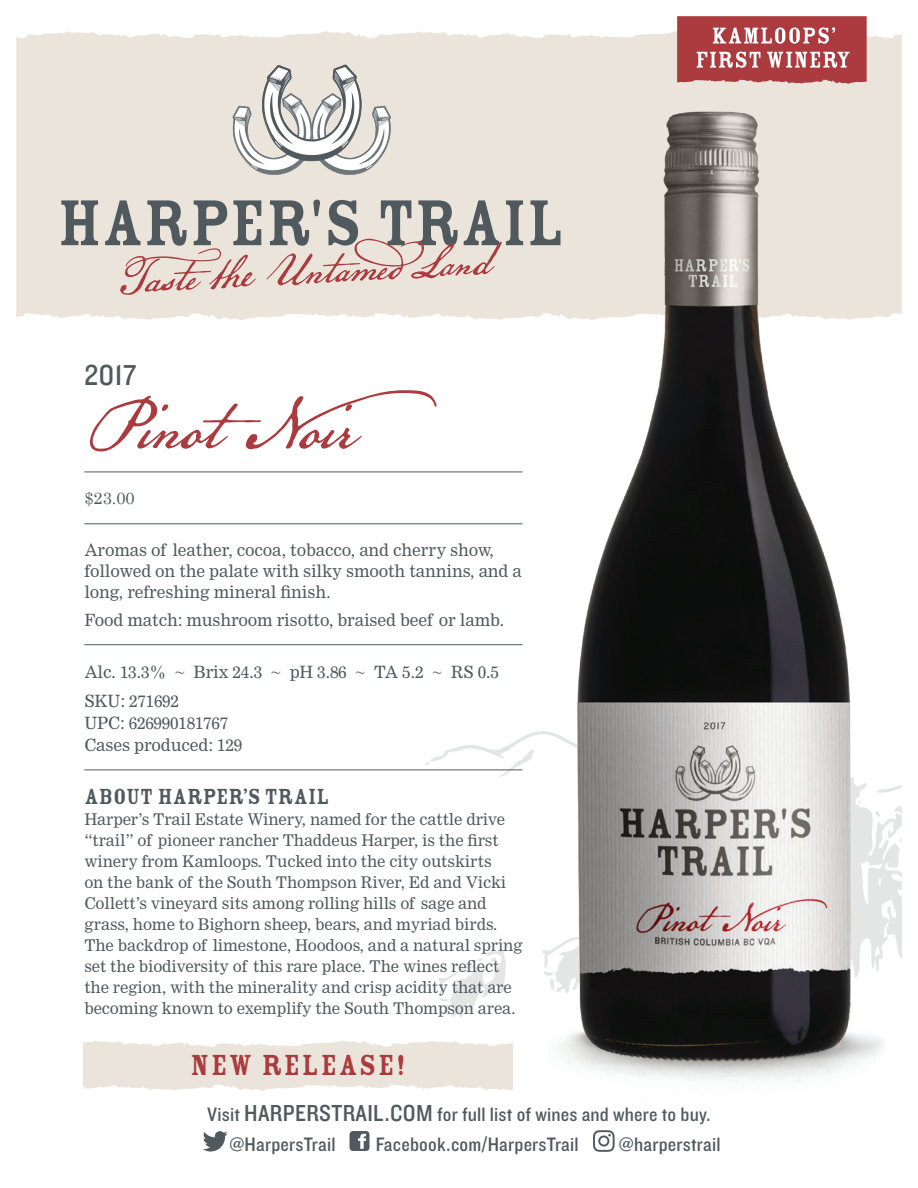
<style>
.page{position:relative;width:918px;height:1188px;background:#fff}
.page>*{position:absolute;margin:0;border:0;box-sizing:border-box;transform-origin:0 0}
.t1{font:82.5px "American Scribe";color:#ab3b3e}
.t2{font:31.95px "Rosewood Std Fill";letter-spacing:.05em;color:#ab3b3e}
.t3{font:30px "Knockout 30 Junior Welterwt";color:#50595d}
.t4{font:24px "Rosewood Std Fill";color:#50595d}
.t5{font:20.25px/30.3px "Knockout 30 Junior Welterwt";letter-spacing:.01em;color:#50595d}
.t6{font:16.5px/21px "Clarion";color:#50595d}
.t7{font:16.5px "Century";color:#50595d}
.t8{font:15.75px/21px "Clarion";color:#50595d}
.s1{font-size:24px}
</style>
<div class="page">
<div style="left:16px;top:31px;width:886px;height:289px;background:#ebe4db"></div>
<svg style="left:677px;top:16px;width:190px;height:69px;background:#ba5f61"></svg>
<svg style="left:350px;top:1131px;width:19px;height:20px"></svg>
<svg style="left:203px;top:1131px;width:25px;height:20px"></svg>
<svg style="left:61px;top:200px;width:37px;height:45px;background:#919392"></svg>
<svg style="left:531px;top:200px;width:18px;height:45px"></svg>
<svg style="left:233px;top:65px;width:158px;height:115px"></svg>
<svg style="left:105px;top:200px;width:418px;height:95px;background:#c7bcb6"></svg>
<svg style="left:425px;top:731px;width:124px;height:46px"></svg>
<svg style="left:542px;top:950px;width:7px;height:26px"></svg>
<svg style="left:438px;top:950px;width:68px;height:68px"></svg>
<svg style="left:885px;top:785px;width:17px;height:174px"></svg>
<svg style="left:593px;top:1130px;width:22px;height:22px"></svg>
<hr style="left:84px;top:472px;width:438px;height:1px;background:#50595d">
<hr style="left:84px;top:524px;width:438px;height:1px;background:#50595d">
<hr style="left:84px;top:644px;width:438px;height:1px;background:#50595d">
<hr style="left:84px;top:770px;width:438px;height:1px;background:#50595d">
<svg style="left:83px;top:1040px;width:430px;height:51px;background:#ede7df"></svg>
<img style="left:549px;top:94px;width:336px;height:986px">
<h3 class="t3" style="left:84px;top:355px;width:53px">2017</h3>
<h1 class="t1" style="left:84px;top:369px;width:354px">Pinot Noir</h1>
<p class="t7" style="left:84px;top:484px;width:52px">$23.00</p>
<p class="t6" style="left:84px;top:539px;width:439px">Aromas of leather, cocoa, tobacco, and cherry show, followed on the palate with silky smooth tannins, and a long, refreshing mineral finish.</p>
<p class="t6" style="left:84px;top:609px;width:421px">Food match: mushroom risotto, braised beef or lamb.</p>
<p class="t6" style="left:84px;top:657px;width:416px;line-height:29.1px">Alc. 13.3% ~ Brix 24.3 ~ pH 3.86 ~ TA 5.2 ~ RS 0.5<br>SKU: 271692</p>
<p class="t6" style="left:84px;top:712px;width:159px;line-height:22px">UPC: 626990181767<br>Cases produced: 129</p>
<h3 class="t4" style="left:84px;top:783px;width:247px">ABOUT HARPER’S TRAIL</h3>
<p class="t8" style="left:84px;top:808px;width:440px">Harper’s Trail Estate Winery, named for the cattle drive “trail” of pioneer rancher Thaddeus Harper, is the first winery from Kamloops. Tucked into the city outskirts<br>on the bank of the South Thompson River, Ed and Vicki Collett’s vineyard sits among rolling hills of sage and grass, home to Bighorn sheep, bears, and myriad birds.<br>The backdrop of limestone, Hoodoos, and a natural spring set the biodiversity of this rare place. The wines reflect the region, with the minerality and crisp acidity that are becoming known to exemplify the South Thompson area.</p>
<h2 class="t2" style="left:191px;top:1048px;width:217px">NEW RELEASE!</h2>
<p class="t5" style="left:229px;top:1098px;width:483px;text-indent:-22px">Visit <span class="s1">HARPERSTRAIL.COM</span> for full list of wines and where to buy. @HarpersTrail</p>
<p class="t5" style="left:376px;top:1128px;width:204px">Facebook.com/HarpersTrail</p>
<p class="t5" style="left:619px;top:1128px;width:103px">@harperstrail</p>
</div>
